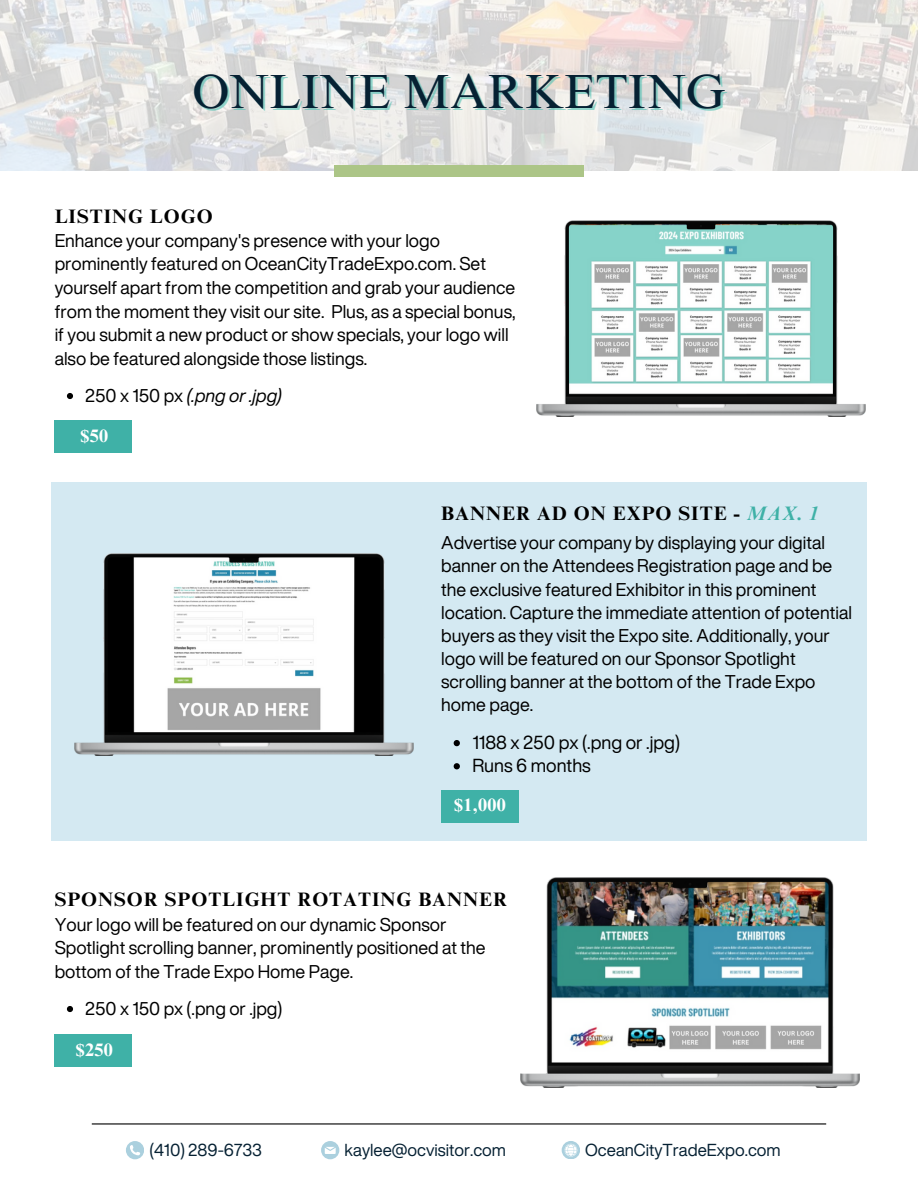
<style>
.page{position:relative;width:918px;height:1188px;background:#fff}
.page>*{position:absolute;margin:0;border:0;box-sizing:border-box;transform-origin:0 0}
.t1{font:48px "Times NRMT Pro";color:#062133}
.t2{font:700 19.5px "Times NRMT Pro";letter-spacing:.05em;color:#000}
.t3{font:18.45px "Helvetica Now Display";color:#000}
.t4{font:18px/23.1px "Helvetica Now Display";color:#000}
.t5{font:italic 18px "Helvetica Now Display";color:#000}
.t6{font:700 18px "Times NRMT Pro";letter-spacing:.02em;color:#fff}
.t7{font:16.95px "Helvetica Now Display";color:#062133}
.s1{font-style:normal}
.s2{font-style:italic;color:#3fb1a7}
</style>
<div class="page">
<div style="left:51px;top:482px;width:816px;height:359px;background:#d4e9f2"></div>
<svg style="left:454px;top:740px;width:6px;height:6px"></svg>
<svg style="left:454px;top:763px;width:6px;height:6px"></svg>
<div style="left:441px;top:790px;width:78px;height:33px;background:#3fb1a7"></div>
<svg style="left:67px;top:393px;width:6px;height:6px"></svg>
<img style="left:75px;top:554px;width:339px;height:202px">
<hr style="left:92px;top:1123px;width:734px;height:2px;background:#000">
<svg style="left:126px;top:1141px;width:18px;height:18px"></svg>
<svg style="left:321px;top:1141px;width:18px;height:18px"></svg>
<div style="left:562px;top:1141px;width:18px;height:18px;background:#abd0de;border-radius:50%"></div>
<svg style="left:563px;top:1144px;width:14px;height:13px"></svg>
<svg style="left:0;top:0;width:918px;height:171px;background:#e3e2e0"></svg>
<div style="left:334px;top:165px;width:250px;height:12px;background:#acc587"></div>
<img style="left:520px;top:877px;width:340px;height:210px">
<div style="left:55px;top:1034px;width:77px;height:32px;background:#3fb1a7"></div>
<img style="left:536px;top:220px;width:330px;height:196px">
<svg style="left:67px;top:1006px;width:6px;height:6px"></svg>
<div style="left:55px;top:420px;width:77px;height:32px;background:#3fb1a7"></div>
<h4 class="t1" style="left:193px;top:73px;width:534px">ONLINE MARKETING</h4>
<h2 class="t2" style="left:55px;top:209px;width:160px">LISTING LOGO</h2>
<p class="t4" style="left:55px;top:228px;width:462px;line-height:23.7px">Enhance your company's presence with your logo prominently featured on OceanCityTradeExpo.com. Set yourself apart from the competition and grab your audience from the moment they visit our site. Plus, as a special bonus, if you submit a new product or show specials, your logo will also be featured alongside those listings.</p>
<p class="t5" style="left:85px;top:382px;width:198px"><span class="s1">250 x 150 px</span> (.png or .jpg)</p>
<p class="t6" style="left:80px;top:429px;width:29px">$50</p>
<p class="t2" style="left:441px;top:506px;width:379px">BANNER AD ON EXPO SITE - <span class="s2">MAX. 1</span></p>
<h1 class="t4" style="left:441px;top:531px;width:412px">Advertise your company by displaying your digital banner on the Attendees Registration page and be the exclusive featured Exhibitor in this prominent location. Capture the immediate attention of potential buyers as they visit the Expo site. Additionally, your logo will be featured on our Sponsor Spotlight scrolling banner at the bottom of the Trade Expo home page.</h1>
<h2 class="t3" style="left:472px;top:728px;width:209px">1188 x 250 px (.png or .jpg)</h2>
<h4 class="t3" style="left:472px;top:752px;width:120px">Runs 6 months</h4>
<h3 class="t6" style="left:454px;top:798px;width:53px">$1,000</h3>
<h2 class="t2" style="left:55px;top:892px;width:454px">SPONSOR SPOTLIGHT ROTATING BANNER</h2>
<p class="t4" style="left:55px;top:912px;width:433px;line-height:23.7px">Your logo will be featured on our dynamic Sponsor<br>Spotlight scrolling banner, prominently positioned at the bottom of the Trade Expo Home Page.</p>
<h3 class="t4" style="left:85px;top:996px;width:199px">250 x 150 px (.png or .jpg)</h3>
<h3 class="t6" style="left:76px;top:1043px;width:39px">$250</h3>
<h4 class="t7" style="left:149px;top:1137px;width:114px">(410) 289-6733</h4>
<p class="t7" style="left:345px;top:1137px;width:163px">kaylee@ocvisitor.com</p>
<p class="t7" style="left:585px;top:1137px;width:197px">OceanCityTradeExpo.com</p>
</div>
